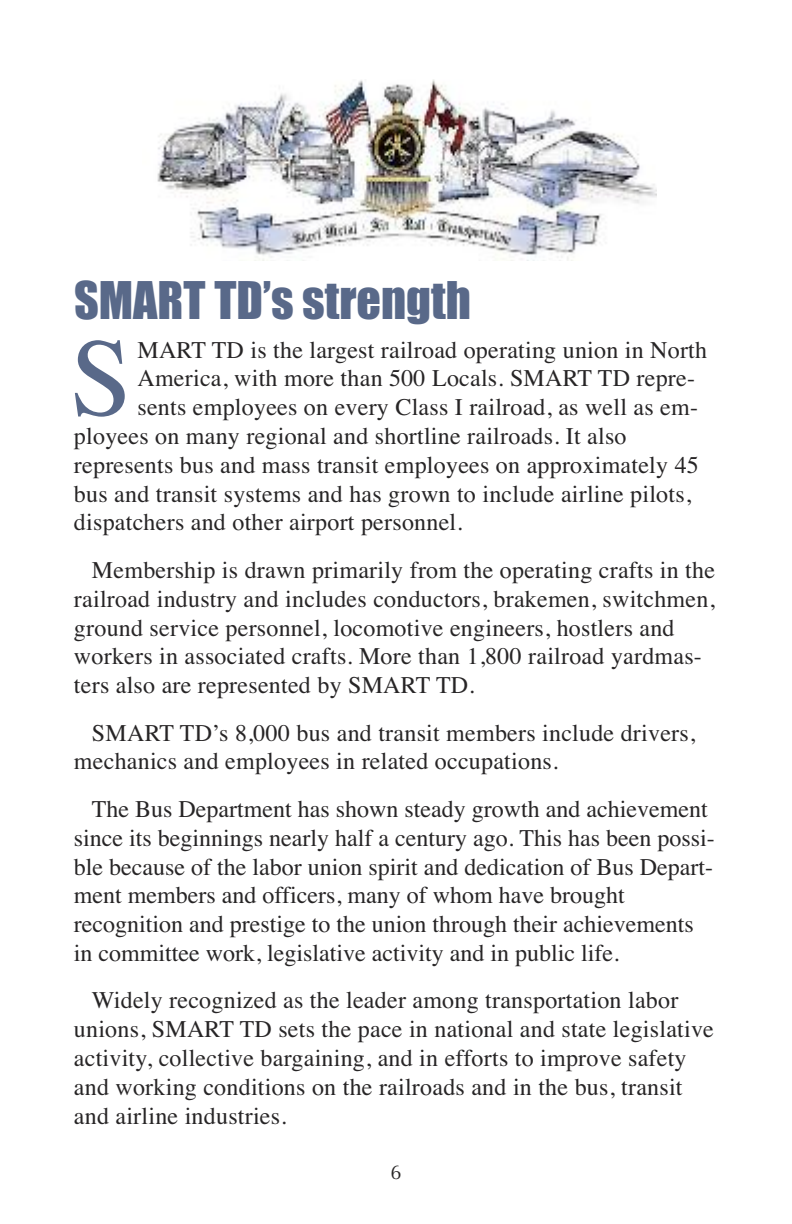
<style>
.page{position:relative;width:792px;height:1224px;background:#fff}
.page>*{position:absolute;margin:0;border:0;box-sizing:border-box;transform-origin:0 0}
.t1{font:111px "Times";color:#596989}
.t2{font:48px "Impact";color:#596989}
.t3{font:24px/28.8px "Times";letter-spacing:.01em;color:#272526}
.t4{font:20px "Optima";color:#272526}
</style>
<div class="page">
<img style="left:157px;top:80px;width:499px;height:180px">
<h2 class="t2" style="left:74px;top:275px;width:398px">SMART TD’s strength</h2>
<h1 class="t1" style="left:70px;top:312px;width:63px">S</h1>
<p class="t3" style="left:138px;top:335px;width:571px">MART TD is the largest railroad operating union in North</p>
<p class="t3" style="left:137px;top:364px;width:559px">America, with more than 500 Locals. SMART TD repre-</p>
<p class="t3" style="left:137px;top:393px;width:562px">sents employees on every Class I railroad, as well as em-</p>
<p class="t3" style="left:74px;top:421px;width:554px">ployees on many regional and shortline railroads. It also</p>
<p class="t3" style="left:74px;top:450px;width:626px">represents bus and mass transit employees on approximately 45</p>
<p class="t3" style="left:74px;top:479px;width:619px">bus and transit systems and has grown to include airline pilots,</p>
<p class="t3" style="left:74px;top:508px;width:390px">dispatchers and other airport personnel.</p>
<p class="t3" style="left:74px;top:555px;width:643px;text-indent:18px">Membership is drawn primarily from the operating crafts in the railroad industry and includes conductors, brakemen, switchmen, ground service personnel, locomotive engineers, hostlers and workers in associated crafts. More than 1,800 railroad yardmas&shy;ters also are represented by SMART TD.</p>
<p class="t3" style="left:74px;top:718px;width:623px;text-indent:18px">SMART TD’s 8,000 bus and transit members include drivers, mechanics and employees in related occupations.</p>
<p class="t3" style="left:74px;top:794px;width:642px;text-indent:18px">The Bus Department has shown steady growth and achievement since its beginnings nearly half a century ago. This has been possi&shy;ble because of the labor union spirit and dedication of Bus Depart&shy;ment members and officers, many of whom have brought recognition and prestige to the union through their achievements in committee work, legislative activity and in public life.</p>
<p class="t3" style="left:74px;top:986px;width:642px;text-indent:18px">Widely recognized as the leader among transportation labor unions, SMART TD sets the pace in national and state legislative activity, collective bargaining, and in efforts to improve safety and working conditions on the railroads and in the bus, transit and airline industries.</p>
<p class="t4" style="left:390px;top:1160px;width:13px">6</p>
</div>
